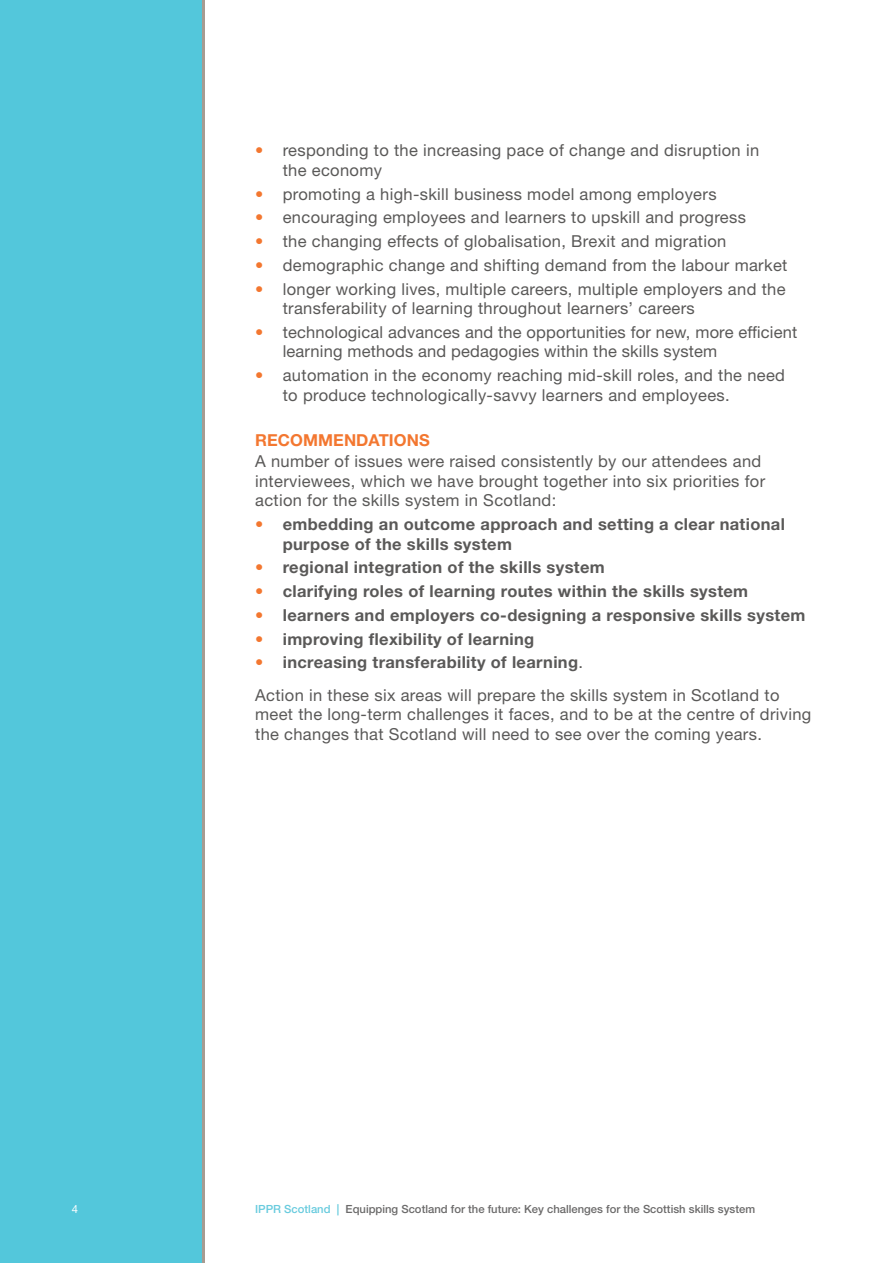
<style>
.page{position:relative;width:893px;height:1263px;background:#fff}
.page>*{position:absolute;margin:0;border:0;box-sizing:border-box;transform-origin:0 0}
.Body_para{font:16.5px/19.5px "Helvetica Neue LT Std";letter-spacing:.02em;color:#5a5958}
.t1{font:700 16.5px/19.5px "Helvetica Neue LT Std";letter-spacing:.02em;color:#5a5958}
.Body_para_into_list{font:16.5px/19.5px "Helvetica Neue LT Std";letter-spacing:.02em;color:#5a5958}
.Subhead_1{font:700 16.5px "Helvetica Neue LT Std";letter-spacing:.005em;color:#f37730}
.t2{font:500 11.25px "Helvetica Neue LT Std";color:#6b6a6a}
.t3{font:11.25px "Helvetica Neue LT Std";color:#fff}
.s1{color:#f37730}
.s2{font-weight:400;color:#f37730}
.s3{font-weight:400}
.s4{color:#68cbde}
</style>
<div class="page">
<div style="left:0;top:0;width:205px;height:1263px;background:#53c7db"></div>
<p class="Body_para" style="left:283px;top:141px;width:478px;text-indent:-28px"><span class="s1">•</span> responding to the increasing pace of change and disruption in the economy</p>
<p class="Body_para" style="left:255px;top:184px;width:463px"><span class="s1">•</span> promoting a high-skill business model among employers</p>
<p class="Body_para" style="left:255px;top:208px;width:492px"><span class="s1">•</span> encouraging employees and learners to upskill and progress</p>
<p class="Body_para" style="left:255px;top:231px;width:473px"><span class="s1">•</span> the changing effects of globalisation, Brexit and migration</p>
<p class="Body_para" style="left:255px;top:255px;width:534px"><span class="s1">•</span> demographic change and shifting demand from the labour market</p>
<p class="Body_para" style="left:283px;top:279px;width:504px;text-indent:-28px"><span class="s1">•</span> longer working lives, multiple careers, multiple employers and the transferability of learning throughout learners’ careers</p>
<p class="Body_para" style="left:283px;top:322px;width:516px;text-indent:-28px"><span class="s1">•</span> technological advances and the opportunities for new, more efficient learning methods and pedagogies within the skills system</p>
<p class="Body_para" style="left:283px;top:365px;width:504px;text-indent:-28px"><span class="s1">•</span> automation in the economy reaching mid-skill roles, and the need to produce technologically-savvy learners and employees.</p>
<p class="Subhead_1" style="left:255px;top:430px;width:176px">RECOMMENDATIONS</p>
<p class="Body_para_into_list" style="left:255px;top:451px;width:512px">A number of issues were raised consistently by our attendees and interviewees, which we have brought together into six priorities for action for the skills system in Scotland:</p>
<p class="t1" style="left:283px;top:514px;width:504px;text-indent:-28px"><span class="s2">•</span> embedding an outcome approach and setting a clear national purpose of the skills system</p>
<p class="t1" style="left:255px;top:557px;width:351px"><span class="s2">•</span> regional integration of the skills system</p>
<p class="t1" style="left:255px;top:581px;width:495px"><span class="s2">•</span> clarifying roles of learning routes within the skills system</p>
<p class="t1" style="left:255px;top:605px;width:552px"><span class="s2">•</span> learners and employers co-designing a responsive skills system</p>
<p class="t1" style="left:255px;top:629px;width:281px"><span class="s2">•</span> improving flexibility of learning</p>
<p class="t1" style="left:255px;top:652px;width:329px"><span class="s2">•</span> increasing transferability of learning<span class="s3">.</span></p>
<p class="Body_para" style="left:255px;top:685px;width:558px">Action in these six areas will prepare the skills system in Scotland to meet the long-term challenges it faces, and to be at the centre of driving the changes that Scotland will need to see over the coming years.</p>
<p class="t3" style="left:72px;top:1202px;width:8px">4</p>
<p class="t2" style="left:255px;top:1202px;width:501px"><span class="s4">IPPR Scotland |</span> Equipping Scotland for the future: Key challenges for the Scottish skills system</p>
</div>
